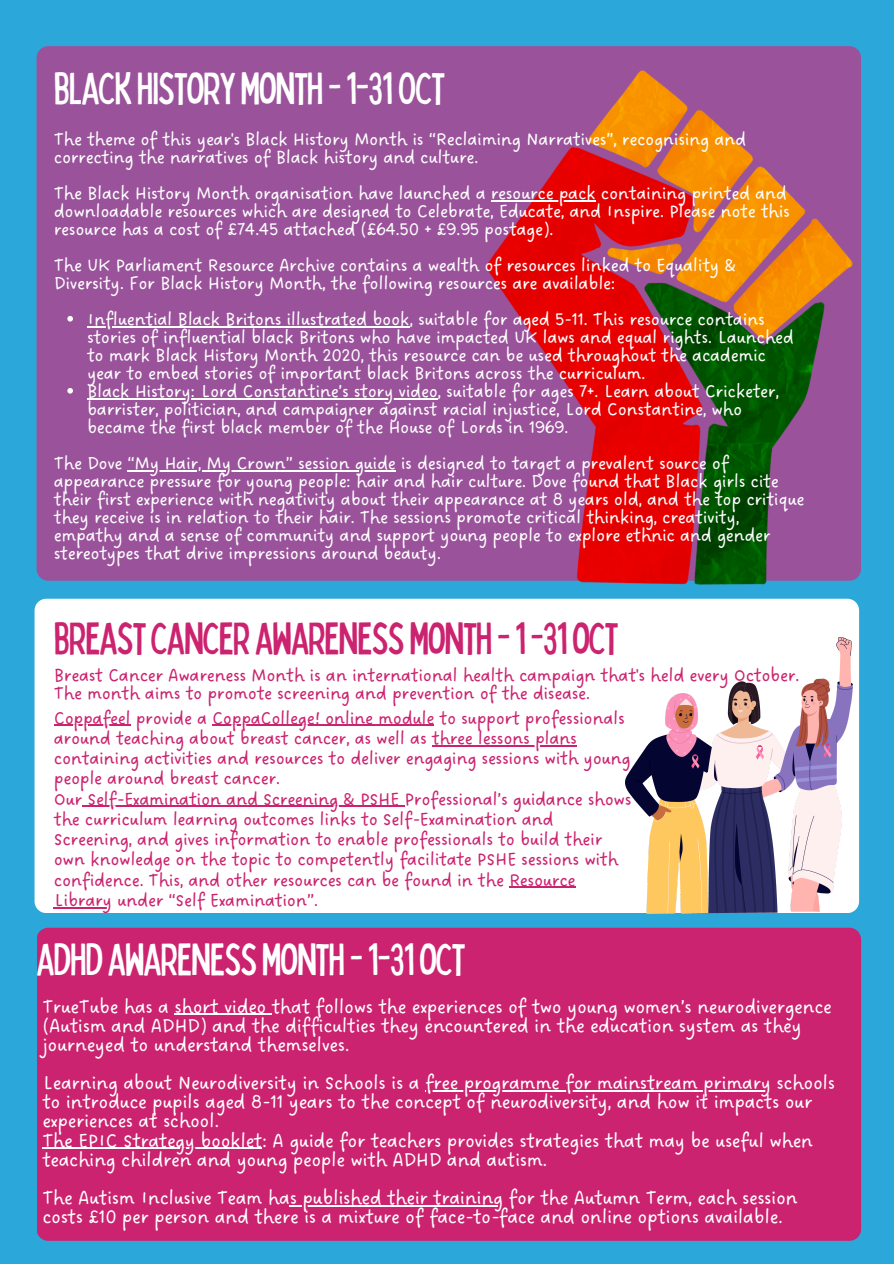
<style>
.page{position:relative;width:894px;height:1264px;background:#fff}
.page>*{position:absolute;margin:0;border:0;box-sizing:border-box;transform-origin:0 0}
.t1{font:condensed 45px "Bobby Jones";letter-spacing:-.025em;color:#fff}
.t2{font:condensed 45px "Bobby Jones";letter-spacing:-.025em;color:#cb236f}
.t3{font:21px/19.2px "DO Sans Regular";letter-spacing:-.025em;color:#fff}
.t4{font:19.5px/18px "DO Sans Regular";letter-spacing:-.025em;color:#fff}
.t5{font:19.5px/20.2px "DO Sans Regular";letter-spacing:-.025em;color:#cb236f}
</style>
<div class="page">
<div style="left:0;top:0;width:893px;height:1263px;background:#2ca7d9"></div>
<div style="left:35px;top:598px;width:823px;height:315px;background:#fff;border-radius:12px"></div>
<div style="left:37px;top:46px;width:823px;height:534px;background:#9a539b;border-radius:12px"></div>
<img style="left:486px;top:70px;width:365px;height:514px">
<img style="left:625px;top:637px;width:226px;height:276px">
<hr style="left:490px;top:200px;width:105px;height:1px;background:#fff">
<svg style="left:67px;top:316px;width:6px;height:5px"></svg>
<hr style="left:87px;top:326px;width:322px;height:1px;background:#fff">
<svg style="left:67px;top:388px;width:6px;height:5px"></svg>
<hr style="left:87px;top:398px;width:350px;height:1px;background:#fff">
<hr style="left:128px;top:470px;width:170px;height:1px;background:#fff">
<hr style="left:298px;top:470px;width:97px;height:1px;background:#fff">
<hr style="left:54px;top:724px;width:76px;height:2px;background:#cb236f">
<hr style="left:212px;top:724px;width:222px;height:2px;background:#cb236f">
<hr style="left:431px;top:745px;width:145px;height:1px;background:#cb236f">
<hr style="left:82px;top:805px;width:322px;height:2px;background:#cb236f">
<hr style="left:509px;top:886px;width:66px;height:2px;background:#cb236f">
<hr style="left:54px;top:907px;width:58px;height:1px;background:#cb236f">
<div style="left:37px;top:927px;width:823px;height:313px;background:#cb236f;border-radius:12px"></div>
<hr style="left:174px;top:1013px;width:98px;height:1px;background:#fff">
<hr style="left:425px;top:1090px;width:345px;height:1px;background:#fff">
<hr style="left:42px;top:1147px;width:220px;height:1px;background:#fff">
<hr style="left:289px;top:1205px;width:213px;height:1px;background:#fff">
<p class="t1" style="left:54px;top:59px;width:393px">BLACKHISTORYMONTH-1-31OCT</p>
<p class="t4" style="left:54px;top:131px;width:694px">The theme of this year's Black History Month is “Reclaiming Narratives”, recognising and correcting the narratives of Black history and culture.</p>
<p class="t4" style="left:54px;top:185px;width:734px">The Black History Month organisation have launched a resource pack containing printed and</p>
<p class="t4" style="left:54px;top:203px;width:737px">downloadable resources which are designed to Celebrate, Educate, and Inspire. Please note this resource has a cost of £74.45 attached (£64.50 + £9.95 postage).</p>
<p class="t4" style="left:54px;top:257px;width:683px">The UK Parliament Resource Archive contains a wealth of resources linked to Equality &amp;</p>
<h1 class="t4" style="left:87px;top:266px;width:679px;line-height:36px;text-indent:-33px">Diversity. For Black History Month, the following resources are available:<br>Influential Black Britons illustrated book, suitable for aged 5-11. This resource contains</h1>
<p class="t4" style="left:87px;top:329px;width:708px">stories of influential black Britons who have impacted UK laws and equal rights. Launched to mark Black History Month 2020, this resource can be used throughout the academic year to embed stories of important black Britons across the curriculum.<br>Black History: Lord Constantine’s story video, suitable for ages 7+. Learn about Cricketer,</p>
<p class="t4" style="left:87px;top:401px;width:656px">barrister, politician, and campaigner against racial injustice, Lord Constantine, who became the first black member of the House of Lords in 1969.</p>
<p class="t4" style="left:54px;top:455px;width:676px">The Dove “My Hair, My Crown” session guide is designed to target a prevalent source of</p>
<p class="t4" style="left:54px;top:473px;width:752px">appearance pressure for young people: hair and hair culture. Dove found that Black girls cite their first experience with negativity about their appearance at 8 years old, and the top critique they receive is in relation to their hair. The sessions promote critical thinking, creativity, empathy and a sense of community and support young people to explore ethnic and gender stereotypes that drive impressions around beauty.</p>
<p class="t2" style="left:54px;top:609px;width:566px">BREASTCANCERAWARENESSMONTH-1-31OCT</p>
<p class="t5" style="left:54px;top:666px;width:747px;line-height:18px">Breast Cancer Awareness Month is an international health campaign that's held every October.<br>The month aims to promote screening and prevention of the disease.</p>
<p class="t5" style="left:54px;top:708px;width:572px">Coppafeel provide a CoppaCollege! online module to support professionals</p>
<h1 class="t5" style="left:54px;top:729px;width:524px">around teaching about breast cancer, as well as three lessons plans</h1>
<p class="t5" style="left:54px;top:749px;width:579px">containing activities and resources to deliver engaging sessions with young people around breast cancer.<br>Our Self-Examination and Screening &amp; PSHE Professional’s guidance shows</p>
<p class="t5" style="left:54px;top:810px;width:566px">the curriculum learning outcomes links to Self-Examination and Screening, and gives information to enable professionals to build their own knowledge on the topic to competently facilitate PSHE sessions with confidence. This, and other resources can be found in the Resource</p>
<p class="t5" style="left:54px;top:891px;width:266px">Library under “Self Examination”.</p>
<p class="t1" style="left:37px;top:930px;width:430px">ADHDAWARENESSMONTH-1-31OCT</p>
<p class="t3" style="left:42px;top:997px;width:790px">TrueTube has a short video that follows the experiences of two young women’s neurodivergence (Autism and ADHD) and the difficulties they encountered in the education system as they journeyed to understand themselves.</p>
<p class="t3" style="left:42px;top:1074px;width:794px">Learning about Neurodiversity in Schools is a free programme for mainstream primary schools to introduce pupils aged 8-11 years to the concept of neurodiversity, and how it impacts our experiences at school.<br>The EPIC Strategy booklet: A guide for teachers provides strategies that may be useful when teaching children and young people with ADHD and autism.</p>
<p class="t3" style="left:42px;top:1189px;width:756px">The Autism Inclusive Team has published their training for the Autumn Term, each session costs £10 per person and there is a mixture of face-to-face and online options available.</p>
</div>
